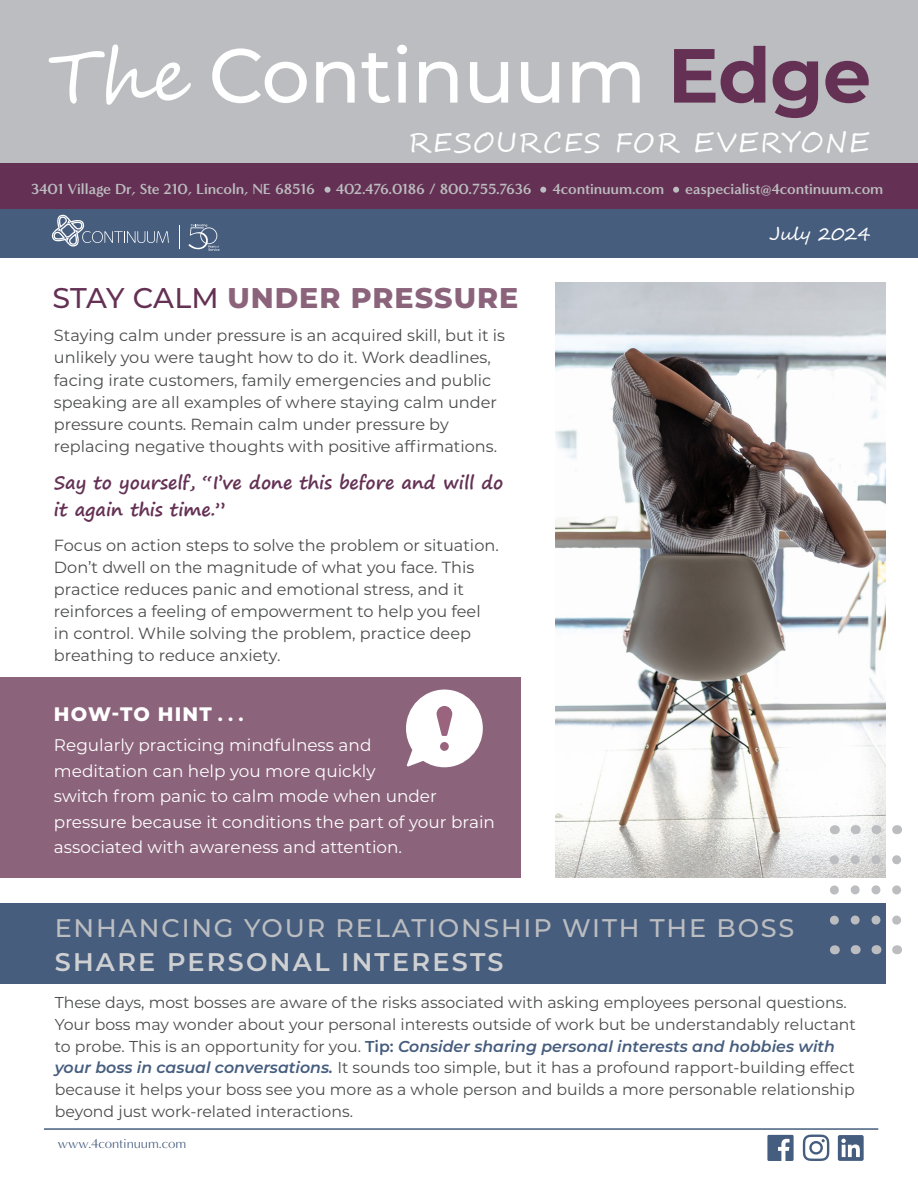
<style>
.page{position:relative;width:918px;height:1188px;background:#fff}
.page>*{position:absolute;margin:0;border:0;box-sizing:border-box;transform-origin:0 0}
.t1{font:500 76.5px "Montserrat";letter-spacing:-.01em;color:#fff}
.t2{font:800 28.5px "Montserrat";letter-spacing:.035em;color:#8b637b}
.t3{font:27px "Segoe Script";letter-spacing:.05em;color:#fff}
.t4{font:500 25.5px/33.8px "Montserrat";letter-spacing:.07em;color:#bcbdc0}
.t5{font:800 19.5px "Montserrat";letter-spacing:.06em;color:#fff}
.t6{font:700 18px/27px "Segoe Print";color:#643154}
.t7{font:18px "Segoe Script";color:#fff}
.t8{font:16.8px/25.5px "Montserrat";color:#fff}
.t9{font:16.2px/22.2px "Montserrat";color:#4b4c4d}
.t10{font:15.75px/21.8px "Montserrat";color:#4b4c4d}
.t11{font:700 15px "Minerva Modern";letter-spacing:-.01em;color:#bcbdc0}
.t12{font:13.5px "Minerva Modern";color:#465d7e}
.s1{font-family:"Segoe Script";font-weight:400;font-size:73.5px}
.s2{font-weight:700;color:#643154}
.s3{font-weight:500;color:#643154}
.s4{font-weight:700}
.s5{font-weight:600;color:#cfd0d2}
.s6{font-weight:600;color:#465d7e}
.s7{font-weight:600;font-style:italic;color:#465d7e}
</style>
<div class="page">
<div style="left:0;top:903px;width:886px;height:81px;background:#465d7e"></div>
<div style="left:0;top:0;width:918px;height:169px;background:#bcbdc0"></div>
<div style="left:0;top:209px;width:918px;height:48px;background:#465d7e"></div>
<div style="left:0;top:163px;width:918px;height:46px;background:#643154"></div>
<svg style="left:179px;top:226px;width:1px;height:23px"></svg>
<svg style="left:51px;top:215px;width:118px;height:32px"></svg>
<svg style="left:188px;top:224px;width:31px;height:27px"></svg>
<svg style="left:767px;top:1135px;width:27px;height:26px"></svg>
<div style="left:838px;top:1135px;width:26px;height:26px;background:#455d7e;border-radius:2px"></div>
<svg style="left:841px;top:1139px;width:19px;height:18px"></svg>
<svg style="left:803px;top:1135px;width:26px;height:26px"></svg>
<hr style="left:44px;top:1128px;width:834px;height:2px;background:#465d7e">
<svg style="left:325px;top:187px;width:6px;height:6px"></svg>
<svg style="left:540px;top:187px;width:6px;height:6px"></svg>
<svg style="left:673px;top:187px;width:6px;height:6px"></svg>
<div style="left:0;top:677px;width:520px;height:200px;background:#8b637b"></div>
<img style="left:556px;top:282px;width:330px;height:595px">
<svg style="left:830px;top:860px;width:9px;height:65px"></svg>
<svg style="left:851px;top:860px;width:9px;height:65px"></svg>
<svg style="left:871px;top:860px;width:9px;height:65px"></svg>
<svg style="left:892px;top:860px;width:9px;height:65px"></svg>
<svg style="left:406px;top:690px;width:77px;height:77px"></svg>
<p class="t1" style="left:48px;top:22px;width:825px"><span class="s1">The</span> Continuum <span class="s2">Edge</span></p>
<p class="t3" style="left:408px;top:120px;width:463px">RESOURCES FOR EVERYONE</p>
<p class="t11" style="left:31px;top:180px;width:285px">3401 Village Dr, Ste 210, Lincoln, NE 68516</p>
<p class="t11" style="left:336px;top:180px;width:197px">402.476.0186 / 800.755.7636</p>
<p class="t11" style="left:552px;top:180px;width:113px">4continuum.com</p>
<p class="t11" style="left:685px;top:180px;width:200px">easpecialist@4continuum.com</p>
<p class="t2" style="left:52px;top:277px;width:467px"><span class="s3">STAY CALM</span> UNDER PRESSURE</p>
<p class="t9" style="left:54px;top:324px;width:453px">Staying calm under pressure is an acquired skill, but it is unlikely you were taught how to do it. Work deadlines, facing irate customers, family emergencies and public speaking are all examples of where staying calm under pressure counts. Remain calm under pressure by replacing negative thoughts with positive affirmations.</p>
<p class="t6" style="left:54px;top:469px;width:451px">Say to yourself, “I’ve done this before and will do it again this time.”</p>
<p class="t9" style="left:54px;top:533px;width:446px">Focus on action steps to solve the problem or situation.<br>Don’t dwell on the magnitude of what you face. This practice reduces panic and emotional stress, and it reinforces a feeling of empowerment to help you feel in control. While solving the problem, practice deep breathing to reduce anxiety.</p>
<p class="t5" style="left:54px;top:700px;width:191px">HOW-TO HINT <span class="s4">. . .</span></p>
<p class="t8" style="left:54px;top:732px;width:443px">Regularly practicing mindfulness and<br>meditation can help you more quickly<br>switch from panic to calm mode when under pressure because it conditions the part of your brain associated with awareness and attention.</p>
<p class="t7" style="left:769px;top:219px;width:103px">July 2024</p>
<p class="t4" style="left:55px;top:910px;width:741px">ENHANCING YOUR RELATIONSHIP WITH THE BOSS<br><span class="s5">SHARE PERSONAL INTERESTS</span></p>
<p class="t10" style="left:55px;top:991px;width:803px">These days, most bosses are aware of the risks associated with asking employees personal questions.<br>Your boss may wonder about your personal interests outside of work but be understandably reluctant to probe. This is an opportunity for you. <span class="s6">Tip:</span> <span class="s7">Consider sharing personal interests and hobbies with your boss in casual conversations.</span> It sounds too simple, but it has a profound rapport-building effect because it helps your boss see you more as a whole person and builds a more personable relationship beyond just work-related interactions.</p>
<p class="t12" style="left:58px;top:1136px;width:130px">www.4continuum.com</p>
</div>
